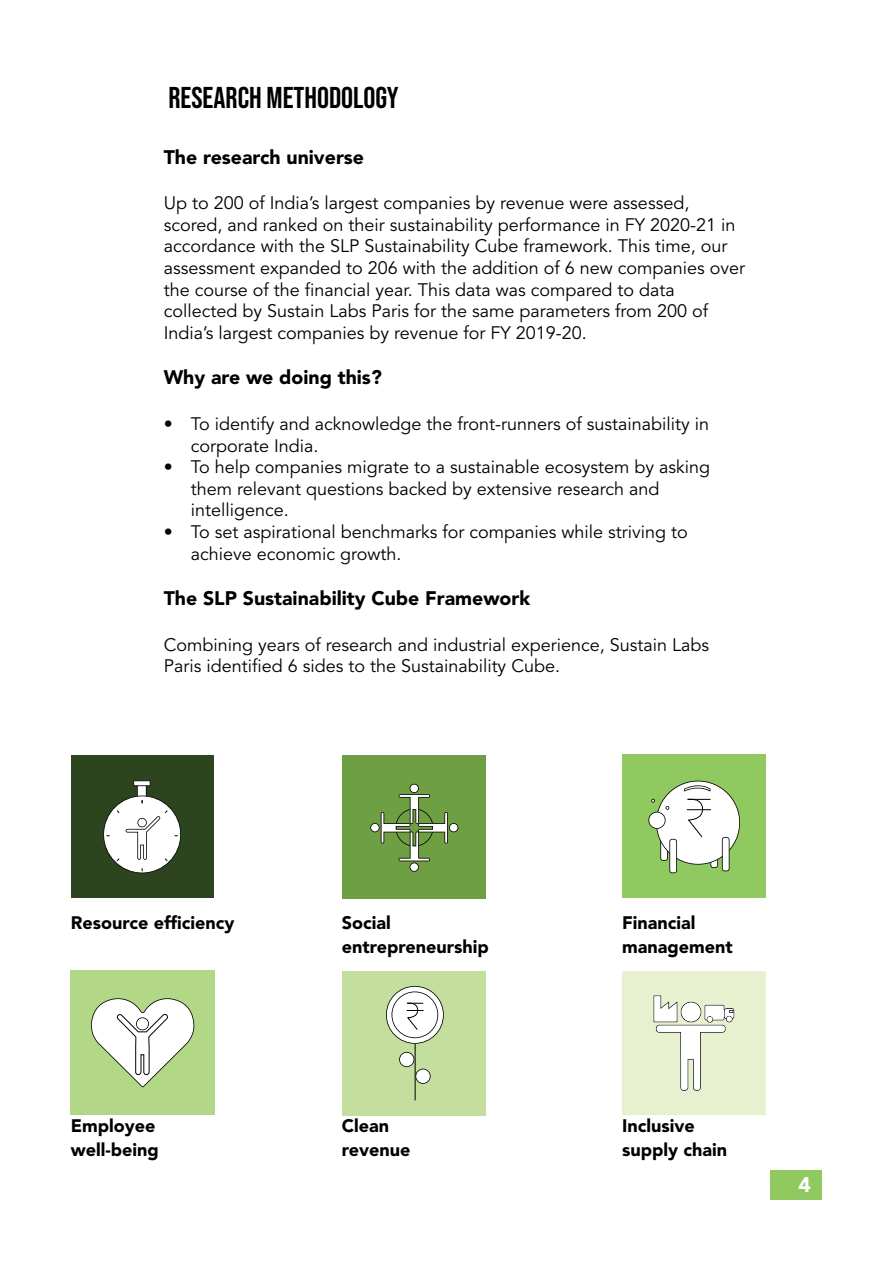
<style>
.page{position:relative;width:893px;height:1263px;background:#fff}
.page>*{position:absolute;margin:0;border:0;box-sizing:border-box;transform-origin:0 0}
.t1{font:30px "Bebas Neue";color:#000}
.t2{font:900 21px "Avenir LT Std";color:#fff}
.t3{font:900 19.5px "Avenir LT Std";color:#000}
.t4{font:18px/21.6px "Avenir LT Std";color:#000}
.t5{font:900 18px/24px "Avenir LT Std";color:#000}
</style>
<div class="page">
<div style="left:771px;top:1170px;width:51px;height:30px;background:#8fc960"></div>
<div style="left:71px;top:755px;width:143px;height:143px;background:#2c451e"></div>
<svg style="left:103px;top:780px;width:78px;height:93px"></svg>
<div style="left:343px;top:755px;width:143px;height:144px;background:#6f9f43"></div>
<svg style="left:370px;top:784px;width:88px;height:88px"></svg>
<div style="left:622px;top:755px;width:144px;height:143px;background:#8fc960"></div>
<svg style="left:648px;top:781px;width:92px;height:92px"></svg>
<div style="left:70px;top:970px;width:145px;height:145px;background:#b2d786"></div>
<svg style="left:91px;top:998px;width:104px;height:89px"></svg>
<div style="left:342px;top:971px;width:144px;height:144px;background:#c4df9d"></div>
<hr style="left:415px;top:1044px;width:1px;height:56px;background:#000">
<svg style="left:386px;top:986px;width:58px;height:58px"></svg>
<svg style="left:399px;top:1052px;width:32px;height:32px"></svg>
<svg style="left:622px;top:971px;width:144px;height:144px;background:#e6eed1"></svg>
<h1 class="t1" style="left:168px;top:81px;width:232px">RESEARCH METHODOLOGY</h1>
<p class="t3" style="left:164px;top:145px;width:202px">The research universe</p>
<p class="t4" style="left:164px;top:193px;width:583px">Up to 200 of India’s largest companies by revenue were assessed, scored, and ranked on their sustainability performance in FY 2020-21 in accordance with the SLP Sustainability Cube framework. This time, our assessment expanded to 206 with the addition of 6 new companies over the course of the financial year. This data was compared to data collected by Sustain Labs Paris for the same parameters from 200 of India’s largest companies by revenue for FY 2019-20.</p>
<p class="t3" style="left:164px;top:366px;width:220px">Why are we doing this?</p>
<p class="t4" style="left:191px;top:413px;width:520px;text-indent:-27px">• To identify and acknowledge the front-runners of sustainability in corporate India.</p>
<p class="t4" style="left:191px;top:457px;width:521px;text-indent:-27px">• To help companies migrate to a sustainable ecosystem by asking them relevant questions backed by extensive research and intelligence.</p>
<p class="t4" style="left:191px;top:521px;width:498px;text-indent:-27px">• To set aspirational benchmarks for companies while striving to achieve economic growth.</p>
<p class="t3" style="left:164px;top:587px;width:368px">The SLP Sustainability Cube Framework</p>
<p class="t4" style="left:164px;top:634px;width:547px">Combining years of research and industrial experience, Sustain Labs<br>Paris identified 6 sides to the Sustainability Cube.</p>
<p class="t5" style="left:71px;top:910px;width:165px">Resource efficiency</p>
<p class="t5" style="left:342px;top:910px;width:149px">Social entrepreneurship</p>
<p class="t5" style="left:622px;top:910px;width:112px">Financial management</p>
<p class="t5" style="left:71px;top:1114px;width:90px">Employee well-being</p>
<p class="t5" style="left:342px;top:1114px;width:70px">Clean revenue</p>
<p class="t5" style="left:622px;top:1114px;width:107px">Inclusive supply chain</p>
<p class="t2" style="left:799px;top:1172px;width:14px">4</p>
</div>
